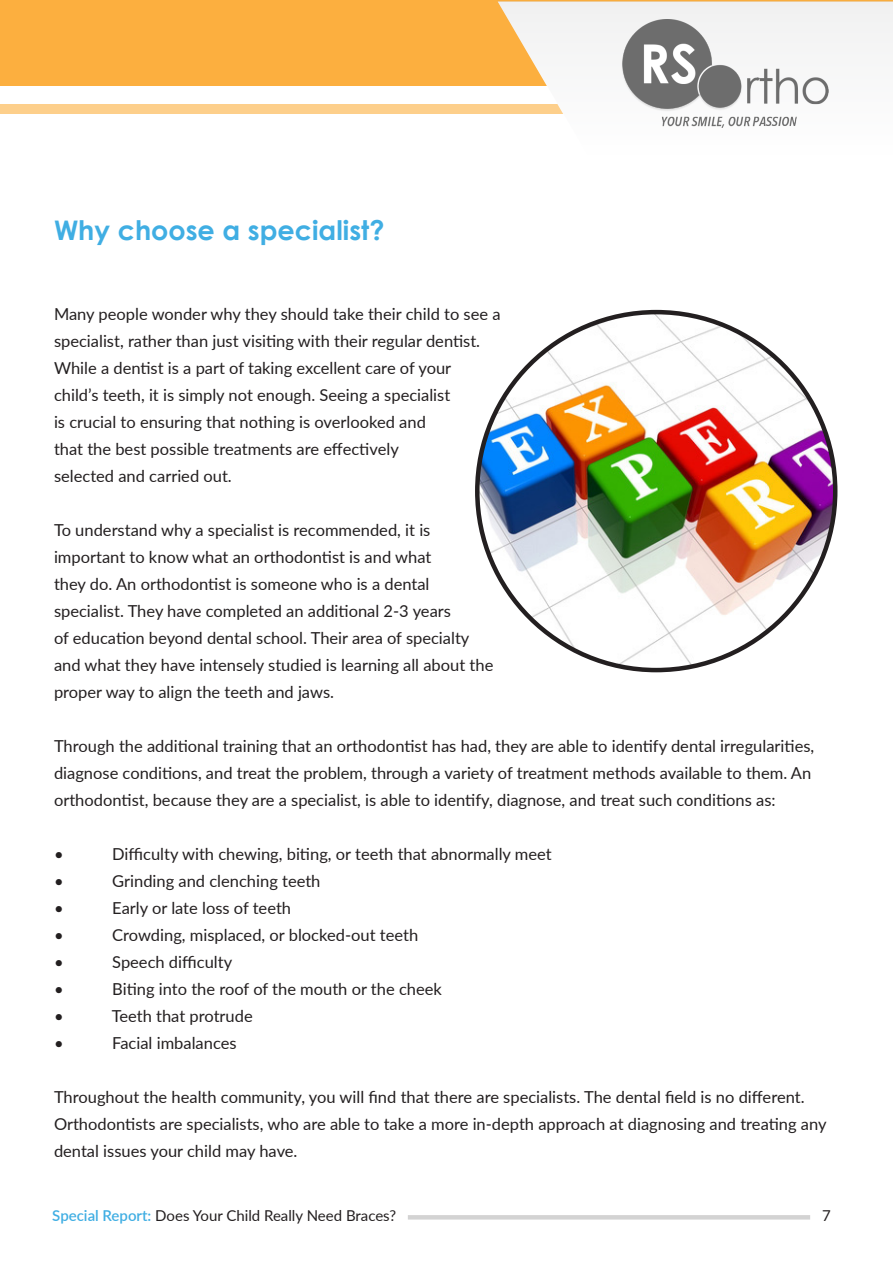
<style>
.page{position:relative;width:893px;height:1263px;background:#fff}
.page>*{position:absolute;margin:0;border:0;box-sizing:border-box;transform-origin:0 0}
.t1{font:700 27px "Century Gothic";color:#40aee3}
.t2{font:16.5px/27px "Lato";color:#231f20}
.t3{font:15px "Lato";color:#231f20}
.s1{font-weight:600;color:#40aee3}
</style>
<div class="page">
<div style="left:1px;top:0;width:892px;height:85px;background:#fcaf3f"></div>
<div style="left:1px;top:104px;width:892px;height:9px;background:#fdcf8b"></div>
<svg style="left:497px;top:1px;width:396px;height:113px"></svg>
<img style="left:622px;top:20px;width:207px;height:108px">
<hr style="left:408px;top:1215px;width:402px;height:4px;background:#d3d3d3">
<img style="left:477px;top:312px;width:358px;height:358px;border-radius:179px">
<p class="t1" style="left:54px;top:210px;width:332px">Why choose a specialist?</p>
<p class="t2" style="left:54px;top:300px;width:448px">Many people wonder why they should take their child to see a</p>
<p class="t2" style="left:54px;top:327px;width:428px">specialist, rather than just visiting with their regular dentist.</p>
<p class="t2" style="left:54px;top:354px;width:399px">While a dentist is a part of taking excellent care of your</p>
<p class="t2" style="left:54px;top:381px;width:398px">child’s teeth, it is simply not enough. Seeing a specialist</p>
<p class="t2" style="left:54px;top:408px;width:373px">is crucial to ensuring that nothing is overlooked and</p>
<p class="t2" style="left:54px;top:435px;width:346px">that the best possible treatments are effectively</p>
<p class="t2" style="left:54px;top:462px;width:179px">selected and carried out.</p>
<p class="t2" style="left:54px;top:516px;width:378px">To understand why a specialist is recommended, it is</p>
<p class="t2" style="left:54px;top:543px;width:379px">important to know what an orthodontist is and what</p>
<p class="t2" style="left:54px;top:570px;width:377px">they do. An orthodontist is someone who is a dental</p>
<p class="t2" style="left:54px;top:597px;width:398px">specialist. They have completed an additional 2-3 years</p>
<p class="t2" style="left:54px;top:624px;width:417px">of education beyond dental school. Their area of specialty</p>
<p class="t2" style="left:54px;top:651px;width:441px">and what they have intensely studied is learning all about the</p>
<p class="t2" style="left:54px;top:678px;width:282px">proper way to align the teeth and jaws.</p>
<p class="t2" style="left:54px;top:732px;width:762px">Through the additional training that an orthodontist has had, they are able to identify dental irregularities, diagnose conditions, and treat the problem, through a variety of treatment methods available to them. An orthodontist, because they are a specialist, is able to identify, diagnose, and treat such conditions as:</p>
<p class="t2" style="left:54px;top:840px;width:11px">•</p>
<p class="t2" style="left:112px;top:840px;width:441px">Difficulty with chewing, biting, or teeth that abnormally meet</p>
<p class="t2" style="left:54px;top:867px;width:11px">•</p>
<p class="t2" style="left:112px;top:867px;width:210px">Grinding and clenching teeth</p>
<p class="t2" style="left:54px;top:894px;width:11px">•</p>
<p class="t2" style="left:112px;top:894px;width:180px">Early or late loss of teeth</p>
<p class="t2" style="left:54px;top:921px;width:11px">•</p>
<p class="t2" style="left:112px;top:921px;width:307px">Crowding, misplaced, or blocked-out teeth</p>
<p class="t2" style="left:54px;top:948px;width:11px">•</p>
<p class="t2" style="left:112px;top:948px;width:121px">Speech difficulty</p>
<p class="t2" style="left:54px;top:975px;width:11px">•</p>
<p class="t2" style="left:112px;top:975px;width:331px">Biting into the roof of the mouth or the cheek</p>
<p class="t2" style="left:54px;top:1002px;width:11px">•</p>
<p class="t2" style="left:112px;top:1002px;width:142px">Teeth that protrude</p>
<p class="t2" style="left:54px;top:1029px;width:11px">•</p>
<p class="t2" style="left:112px;top:1029px;width:126px">Facial imbalances</p>
<p class="t2" style="left:54px;top:1083px;width:774px">Throughout the health community, you will find that there are specialists. The dental field is no different.<br>Orthodontists are specialists, who are able to take a more in-depth approach at diagnosing and treating any dental issues your child may have.</p>
<p class="t3" style="left:52px;top:1205px;width:345px"><span class="s1">Special Report:</span> Does Your Child Really Need Braces?</p>
<p class="t3" style="left:822px;top:1205px;width:10px">7</p>
</div>
